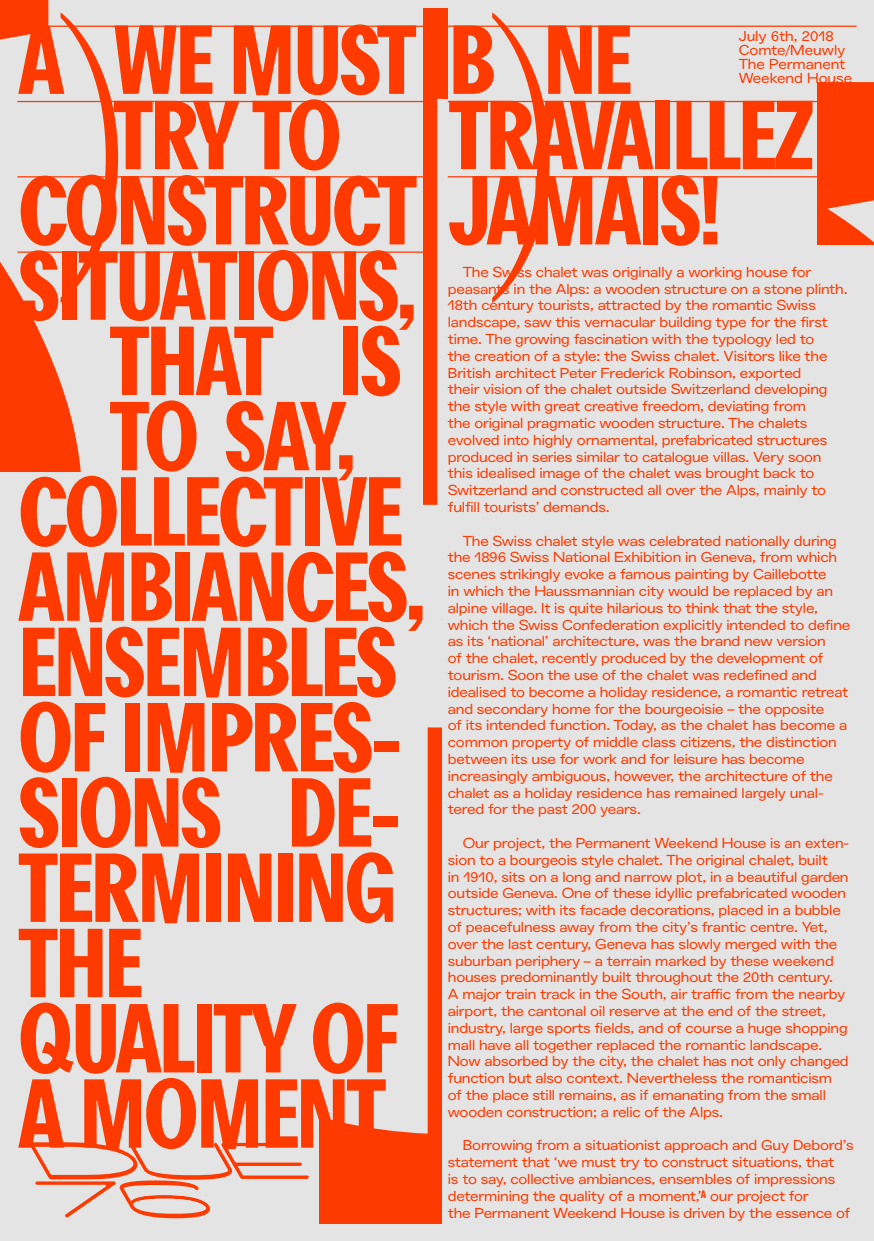
<style>
.page{position:relative;width:874px;height:1241px;background:#fff}
.page>*{position:absolute;margin:0;border:0;box-sizing:border-box;transform-origin:0 0}
.t1{font:94.5px "Agipo Bold Cond";letter-spacing:-.05em;color:#ff3a01}
.t2{font:94.5px "STIX Size Four Sym";color:#ff3a01}
.t3{font:italic 30.1px "Bespoke hnv DH Tl Cpr";color:#ff3a01;scale:1.5 1}
.t4{font:14px/16.8px "Agipo Reg Ext";letter-spacing:-.01em;color:#ff3a01}
</style>
<div class="page">
<div style="left:0;top:0;width:873px;height:1240px;background:#e4e4e4"></div>
<svg style="left:319px;top:727px;width:122px;height:496px"></svg>
<svg style="left:423px;top:9px;width:24px;height:496px"></svg>
<svg style="left:817px;top:82px;width:56px;height:163px;background:#fc4a17"></svg>
<svg style="left:0;top:0;width:82px;height:471px"></svg>
<hr style="left:17px;top:26px;width:409px;height:1px;background:#ff3a01">
<hr style="left:17px;top:101px;width:409px;height:1px;background:#ff3a01">
<hr style="left:17px;top:176px;width:409px;height:1px;background:#ff3a01">
<hr style="left:17px;top:251px;width:409px;height:2px;background:#ff3a01">
<hr style="left:447px;top:26px;width:409px;height:1px;background:#ff3a01">
<hr style="left:447px;top:101px;width:409px;height:1px;background:#ff3a01">
<hr style="left:447px;top:176px;width:409px;height:1px;background:#ff3a01">
<svg style="left:29px;top:1142px;width:280px;height:77px"></svg>
<h1 class="t2" style="left:53px;top:167px;width:78px">)</h1>
<h1 class="t2" style="left:485px;top:167px;width:78px">)</h1>
<h1 class="t1" style="left:17px;top:-13px;width:616px">A WE MUST B NE</h1>
<h1 class="t1" style="left:112px;top:62px;width:231px">TRY TO</h1>
<h1 class="t1" style="left:17px;top:137px;width:706px">CONSTRUCT JAMAIS!</h1>
<h1 class="t1" style="left:17px;top:213px;width:401px">SITUATIONS,</h1>
<p class="t4" style="left:738px;top:28px;width:115px;line-height:14px">July 6th, 2018<br>Comte/Meuwly<br>The Permanent<br>Weekend House</p>
<h1 class="t1" style="left:447px;top:62px;width:368px">TRAVAILLEZ</h1>
<p class="t4" style="left:447px;top:262px;width:401px;text-indent:15px">The Swiss chalet was originally a working house for peasants in the Alps: a wooden structure on a stone plinth.<br>18th century tourists, attracted by the romantic Swiss landscape, saw this vernacular building type for the first time. The growing fascination with the typology led to<br>the creation of a style: the Swiss chalet. Visitors like the British architect Peter Frederick Robinson, exported<br>their vision of the chalet outside Switzerland developing the style with great creative freedom, deviating from<br>the original pragmatic wooden structure. The chalets evolved into highly ornamental, prefabricated structures produced in series similar to catalogue villas. Very soon this idealised image of the chalet was brought back to Switzerland and constructed all over the Alps, mainly to fulfill tourists’ demands.</p>
<p class="t4" style="left:447px;top:531px;width:403px;text-indent:15px">The Swiss chalet style was celebrated nationally during the 1896 Swiss National Exhibition in Geneva, from which scenes strikingly evoke a famous painting by Caillebotte<br>in which the Haussmannian city would be replaced by an alpine village. It is quite hilarious to think that the style, which the Swiss Confederation explicitly intended to define as its ‘national’ architecture, was the brand new version<br>of the chalet, recently produced by the development of tourism. Soon the use of the chalet was redefined and idealised to become a holiday residence, a romantic retreat and secondary home for the bourgeoisie – the opposite<br>of its intended function. Today, as the chalet has become a common property of middle class citizens, the distinction between its use for work and for leisure has become increasingly ambiguous, however, the architecture of the chalet as a holiday residence has remained largely unal&shy;tered for the past 200 years.</p>
<p class="t4" style="left:447px;top:833px;width:402px;text-indent:15px">Our project, the Permanent Weekend House is an exten&shy;sion to a bourgeois style chalet. The original chalet, built<br>in 1910, sits on a long and narrow plot, in a beautiful garden outside Geneva. One of these idyllic prefabricated wooden structures; with its facade decorations, placed in a bubble of peacefulness away from the city’s frantic centre. Yet, over the last century, Geneva has slowly merged with the suburban periphery – a terrain marked by these weekend houses predominantly built throughout the 20th century.<br>A major train track in the South, air traffic from the nearby airport, the cantonal oil reserve at the end of the street, industry, large sports fields, and of course a huge shopping mall have all together replaced the romantic landscape.<br>Now absorbed by the city, the chalet has not only changed function but also context. Nevertheless the romanticism of the place still remains, as if emanating from the small wooden construction; a relic of the Alps.</p>
<p class="t4" style="left:447px;top:1135px;width:407px;text-indent:15px">Borrowing from a situationist approach and Guy Debord’s statement that ‘we must try to construct situations, that<br>is to say, collective ambiances, ensembles of impressions determining the quality of a moment,’ <sup>A</sup> our project for<br>the Permanent Weekend House is driven by the essence of</p>
<h1 class="t1" style="left:109px;top:288px;width:295px">THAT IS</h1>
<h1 class="t1" style="left:109px;top:363px;width:249px">TO SAY,</h1>
<h1 class="t1" style="left:17px;top:438px;width:387px">COLLECTIVE</h1>
<h1 class="t1" style="left:17px;top:513px;width:410px">AMBIANCES,</h1>
<h1 class="t1" style="left:17px;top:589px;width:382px">ENSEMBLES</h1>
<h1 class="t1" style="left:17px;top:664px;width:386px">OF IMPRES-</h1>
<h1 class="t1" style="left:17px;top:739px;width:385px">SIONS DE-</h1>
<h1 class="t1" style="left:17px;top:814px;width:381px">TERMINING</h1>
<h1 class="t1" style="left:17px;top:890px;width:128px">THE</h1>
<h1 class="t1" style="left:17px;top:965px;width:384px">QUALITY OF</h1>
<h1 class="t1" style="left:17px;top:1040px;width:381px">A MOMENT,</h1>
<h2 class="t3" style="left:38px;top:1149px;width:205px">DUE</h2>
</div>
